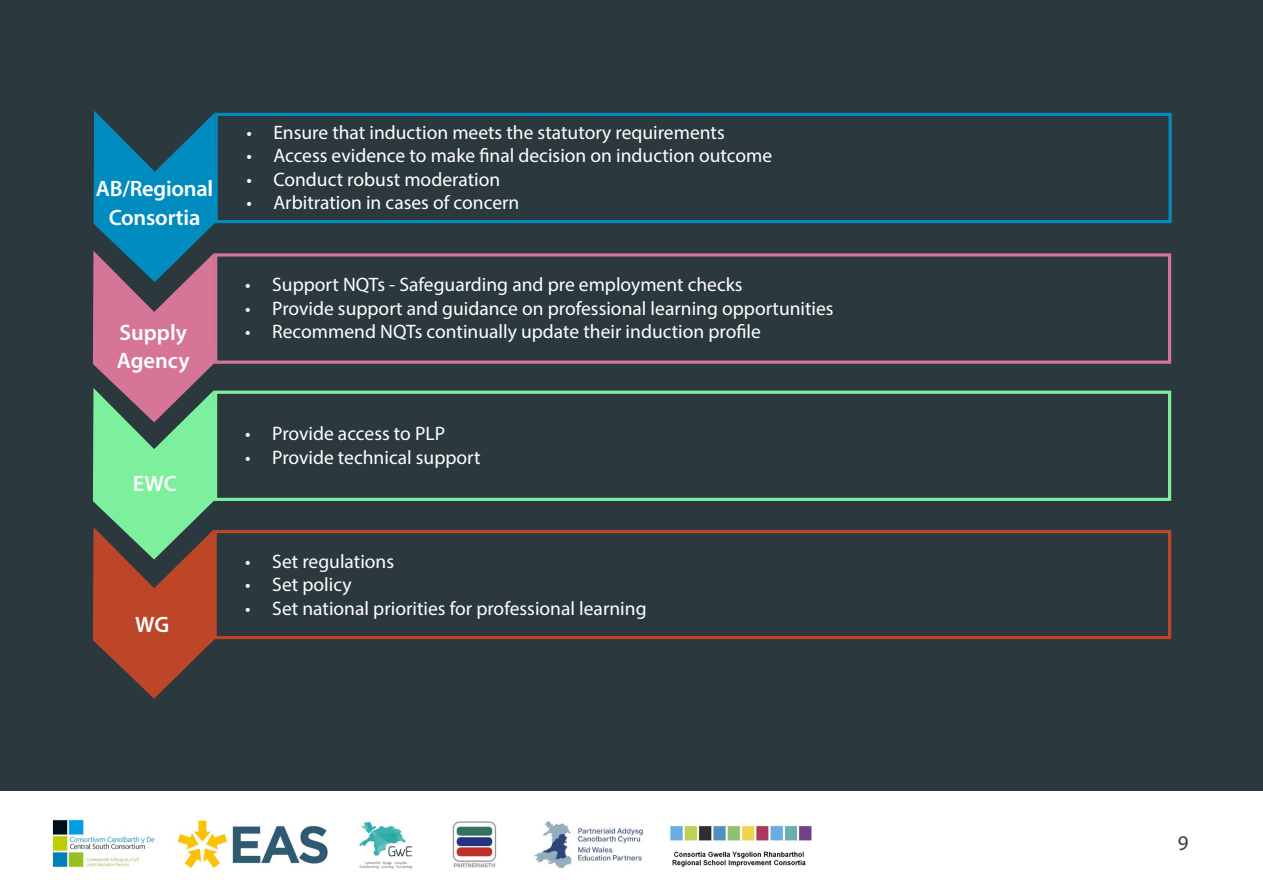
<style>
.page{position:relative;width:1263px;height:893px;background:#2b383d}
.page>*{position:absolute;margin:0;border:0;box-sizing:border-box;transform-origin:0 0}
.t1{font:600 22.35px/28.5px "Myriad Pro";letter-spacing:-.01em;color:#fff;text-align:center}
.t2{font:21px "Myriad Pro";color:#3c3c3b}
.t3{font:19.5px "Myriad Pro";color:#fff}
</style>
<div class="page">
<div style="left:0;top:792px;width:1263px;height:101px;background:#fff"></div>
<img style="left:51px;top:819px;width:594px;height:53px">
<img style="left:670px;top:825px;width:142px;height:42px">
<svg style="left:93px;top:111px;width:122px;height:588px"></svg>
<div style="left:215px;top:113px;width:957px;height:110px;border:3px solid #008cbf"></div>
<div style="left:214px;top:253px;width:957px;height:111px;border:3px solid #d67597"></div>
<div style="left:214px;top:391px;width:957px;height:110px;border:3px solid #7df09d"></div>
<div style="left:214px;top:530px;width:957px;height:109px;border:3px solid #bd4528"></div>
<p class="t1" style="left:96px;top:174px;width:119px">AB/Regional<br>Consortia</p>
<p class="t1" style="left:117px;top:317px;width:74px;text-align:left">Supply<br>Agency</p>
<p class="t1" style="left:133px;top:468px;width:46px">EWC</p>
<p class="t1" style="left:135px;top:609px;width:36px">WG</p>
<p class="t3" style="left:246px;top:120px;width:480px">• Ensure that induction meets the statutory requirements</p>
<p class="t3" style="left:246px;top:144px;width:527px">• Access evidence to make final decision on induction outcome</p>
<p class="t3" style="left:246px;top:167px;width:255px">• Conduct robust moderation</p>
<p class="t3" style="left:246px;top:190px;width:275px">• Arbitration in cases of concern</p>
<p class="t3" style="left:245px;top:273px;width:499px">• Support NQTs - Safeguarding and pre employment checks</p>
<p class="t3" style="left:245px;top:296px;width:590px">• Provide support and guidance on professional learning opportunities</p>
<p class="t3" style="left:245px;top:319px;width:517px">• Recommend NQTs continually update their induction profile</p>
<p class="t3" style="left:245px;top:422px;width:201px">• Provide access to PLP</p>
<p class="t3" style="left:245px;top:445px;width:237px">• Provide technical support</p>
<p class="t3" style="left:245px;top:549px;width:150px">• Set regulations</p>
<p class="t3" style="left:245px;top:573px;width:108px">• Set policy</p>
<p class="t3" style="left:245px;top:596px;width:403px">• Set national priorities for professional learning</p>
<p class="t2" style="left:1178px;top:830px;width:12px">9</p>
</div>
